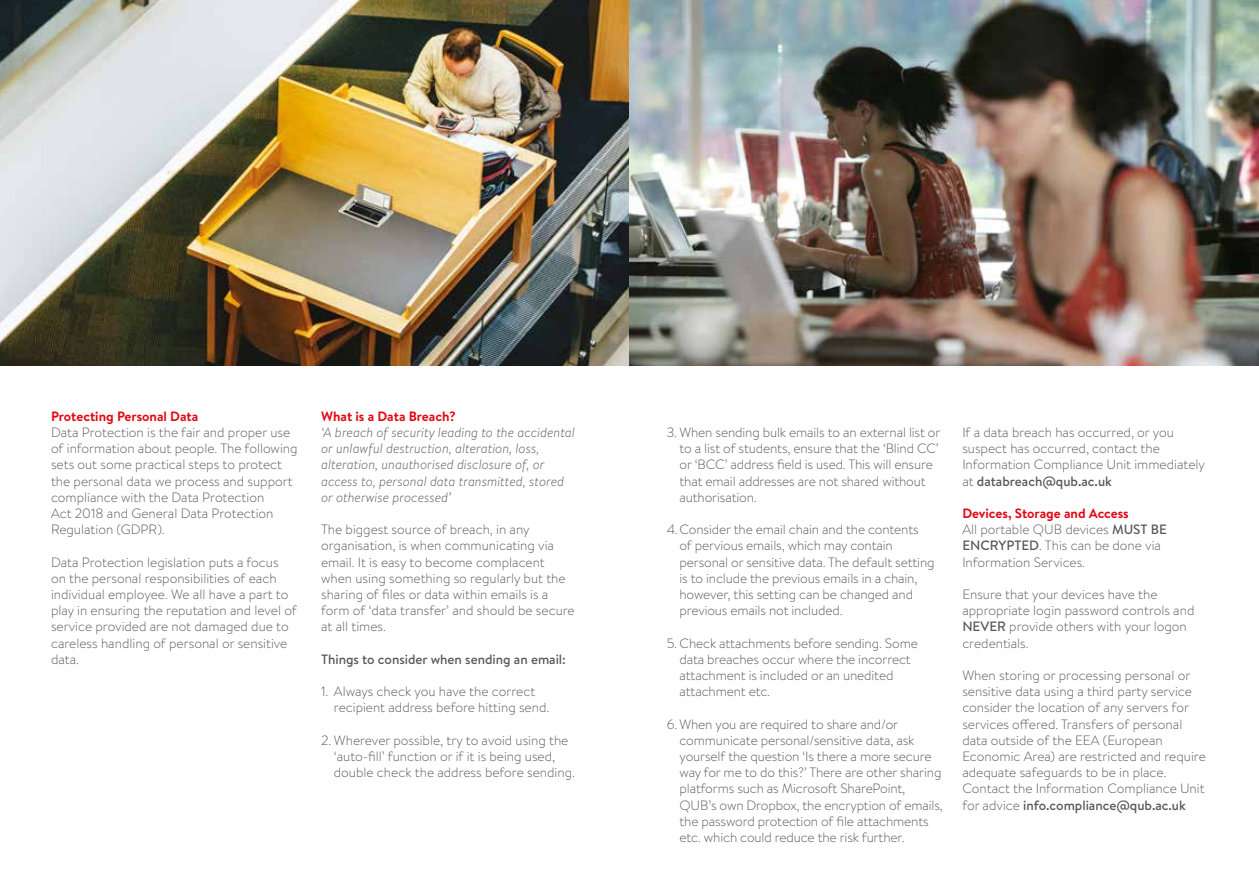
<style>
.page{position:relative;width:1259px;height:893px;background:#fff}
.page>*{position:absolute;margin:0;border:0;box-sizing:border-box;transform-origin:0 0}
.t1{font:300 13.5px/16.2px "Brandon Text";color:#575756}
.t2{font:italic 300 13.5px/16.2px "Brandon Text";color:#575756}
.t3{font:700 13.5px "Brandon Text";color:#e30613}
.t4{font:500 13.5px "Brandon Text";color:#575756}
.s1{font-weight:500}
.s2{font-weight:700;color:#e30613}
</style>
<div class="page">
<img style="left:0;top:0;width:629px;height:366px">
<img style="left:629px;top:0;width:630px;height:366px">
<p class="t3" style="left:51px;top:407px;width:149px">Protecting Personal Data</p>
<p class="t1" style="left:51px;top:424px;width:248px">Data Protection is the fair and proper use of information about people. The following sets out some practical steps to protect the personal data we process and support compliance with the Data Protection<br>Act 2018 and General Data Protection Regulation (GDPR).</p>
<p class="t1" style="left:51px;top:553px;width:247px">Data Protection legislation puts a focus on the personal responsibilities of each individual employee. We all have a part to play in ensuring the reputation and level of service provided are not damaged due to careless handling of personal or sensitive data.</p>
<p class="t3" style="left:321px;top:407px;width:136px">What is a Data Breach?</p>
<p class="t2" style="left:321px;top:424px;width:255px">‘A breach of security leading to the accidental or unlawful destruction, alteration, loss, alteration, unauthorised disclosure of, or access to, personal data transmitted, stored or otherwise processed’</p>
<p class="t1" style="left:321px;top:521px;width:255px">The biggest source of breach, in any organisation, is when communicating via email. It is easy to become complacent when using something so regularly but the sharing of files or data within emails is a form of ‘data transfer’ and should be secure at all times.</p>
<p class="t4" style="left:321px;top:650px;width:246px">Things to consider when sending an email:</p>
<p class="t1" style="left:334px;top:683px;width:217px;text-indent:-13px">1. Always check you have the correct recipient address before hitting send.</p>
<p class="t1" style="left:334px;top:731px;width:243px;text-indent:-13px">2. Wherever possible, try to avoid using the ‘auto-fill’ function or if it is being used, double check the address before sending.</p>
<p class="t1" style="left:679px;top:424px;width:262px;text-indent:-13px">3. When sending bulk emails to an external list or to a list of students, ensure that the ‘Blind CC’ or ‘BCC’ address field is used. This will ensure that email addresses are not shared without authorisation.</p>
<p class="t1" style="left:679px;top:521px;width:257px;text-indent:-13px">4.Consider the email chain and the contents<br>of pervious emails, which may contain personal or sensitive data. The default setting is to include the previous emails in a chain, however, this setting can be changed and previous emails not included.</p>
<p class="t1" style="left:679px;top:634px;width:240px;text-indent:-13px">5. Check attachments before sending. Some data breaches occur where the incorrect attachment is included or an unedited attachment etc.</p>
<p class="t1" style="left:679px;top:715px;width:265px;text-indent:-13px">6. When you are required to share and/or communicate personal/sensitive data, ask yourself the question ‘Is there a more secure way for me to do this?’ There are other sharing platforms such as Microsoft SharePoint, QUB’s own Dropbox, the encryption of emails, the password protection of file attachments etc. which could reduce the risk further.</p>
<p class="t1" style="left:962px;top:424px;width:244px">If a data breach has occurred, or you suspect has occurred, contact the Information Compliance Unit immediately at <span class="s1">databreach@qub.ac.uk</span></p>
<p class="t1" style="left:962px;top:505px;width:206px"><span class="s2">Devices, Storage and Access<br></span>All portable QUB devices <span class="s1">MUST BE<br>ENCRYPTED</span>. This can be done via<br>Information Services.</p>
<p class="t1" style="left:962px;top:586px;width:234px">Ensure that your devices have the appropriate login password controls and<br><span class="s1">NEVER</span> provide others with your logon credentials.</p>
<p class="t1" style="left:962px;top:667px;width:245px">When storing or processing personal or sensitive data using a third party service consider the location of any servers for services offered. Transfers of personal data outside of the EEA (European Economic Area) are restricted and require adequate safeguards to be in place.<br>Contact the Information Compliance Unit for advice <span class="s1">info.compliance@qub.ac.uk</span></p>
</div>
